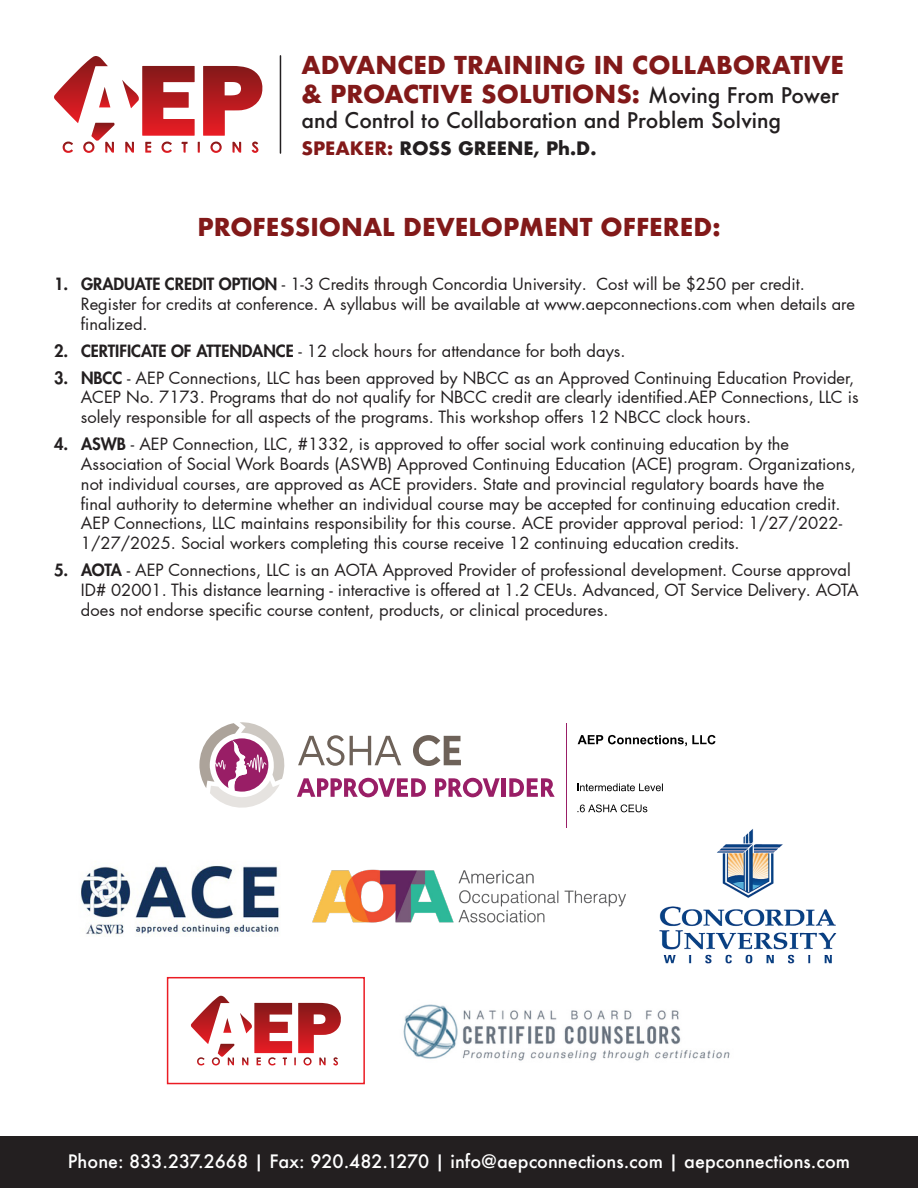
<style>
.page{position:relative;width:918px;height:1188px;background:#fff}
.page>*{position:absolute;margin:0;border:0;box-sizing:border-box;transform-origin:0 0}
.t1{font:700 24px/28.8px "Futura";color:#821919}
.t2{font:500 21px "Futura";color:#231f20}
.t3{font:500 18px "Futura";color:#fff}
.t4{font:700 18px "Futura";color:#231f20}
.t5{font:16.5px/19.8px "Futura LT Pro";color:#231f20}
.s1{font-weight:500;font-size:21px;color:#231f20}
.s2{color:#821919}
.s3{font-weight:800}
</style>
<div class="page">
<div style="left:0;top:1136px;width:918px;height:52px;background:#231f20"></div>
<hr style="left:280px;top:56px;width:1px;height:97px;background:#231f20">
<svg style="left:203px;top:66px;width:60px;height:70px"></svg>
<svg style="left:122px;top:66px;width:73px;height:70px"></svg>
<svg style="left:125px;top:142px;width:9px;height:11px"></svg>
<svg style="left:232px;top:142px;width:9px;height:11px"></svg>
<svg style="left:210px;top:142px;width:12px;height:11px"></svg>
<svg style="left:54px;top:56px;width:61px;height:97px"></svg>
<svg style="left:161px;top:142px;width:11px;height:11px"></svg>
<svg style="left:145px;top:142px;width:6px;height:11px"></svg>
<svg style="left:252px;top:142px;width:7px;height:11px"></svg>
<svg style="left:181px;top:142px;width:7px;height:11px"></svg>
<svg style="left:197px;top:142px;width:3px;height:11px"></svg>
<img style="left:659px;top:829px;width:178px;height:135px">
<img style="left:81px;top:865px;width:199px;height:71px">
<img style="left:312px;top:869px;width:314px;height:54px">
<div style="left:167px;top:977px;width:198px;height:107px;border:2px solid #eb1c24"></div>
<svg style="left:191px;top:996px;width:150px;height:70px"></svg>
<img style="left:403px;top:1004px;width:327px;height:57px">
<hr style="left:566px;top:723px;width:1px;height:105px;background:#991e66">
<svg style="left:298px;top:735px;width:103px;height:31px"></svg>
<svg style="left:413px;top:735px;width:48px;height:31px"></svg>
<svg style="left:297px;top:778px;width:129px;height:19px"></svg>
<svg style="left:435px;top:778px;width:65px;height:19px"></svg>
<hr style="left:501px;top:778px;width:4px;height:19px;background:#991e66">
<svg style="left:509px;top:778px;width:46px;height:19px"></svg>
<svg style="left:199px;top:722px;width:86px;height:86px"></svg>
<svg style="left:578px;top:735px;width:138px;height:11px"></svg>
<svg style="left:577px;top:783px;width:86px;height:8px"></svg>
<svg style="left:577px;top:804px;width:70px;height:8px"></svg>
<p class="t1" style="left:301px;top:50px;width:544px">ADVANCED TRAINING IN COLLABORATIVE &amp; PROACTIVE SOLUTIONS: <span class="s1">Moving From Power</span></p>
<p class="t2" style="left:301px;top:106px;width:481px">and Control to Collaboration and Problem Solving</p>
<p class="t4" style="left:301px;top:135px;width:297px"><span class="s2">SPEAKER:</span> ROSS GREENE, Ph.D.</p>
<p class="t1" style="left:197px;top:212px;width:525px">PROFESSIONAL DEVELOPMENT OFFERED:</p>
<p class="t5" style="left:81px;top:274px;width:776px;text-indent:-27px"><span class="s3">1. GRADUATE CREDIT OPTION</span> - 1-3 Credits through Concordia University. Cost will be $250 per credit.<br>Register for credits at conference. A syllabus will be available at www.aepconnections.com when details are finalized.</p>
<p class="t5" style="left:54px;top:341px;width:573px"><span class="s3">2. CERTIFICATE OF ATTENDANCE</span> - 12 clock hours for attendance for both days.</p>
<p class="t5" style="left:81px;top:368px;width:779px;text-indent:-27px"><span class="s3">3. NBCC</span> - AEP Connections, LLC has been approved by NBCC as an Approved Continuing Education Provider,<br>ACEP No. 7173. Programs that do not qualify for NBCC credit are clearly identified.AEP Connections, LLC is solely responsible for all aspects of the programs. This workshop offers 12 NBCC clock hours.</p>
<p class="t5" style="left:81px;top:434px;width:777px;text-indent:-27px"><span class="s3">4. ASWB</span> - AEP Connection, LLC, #1332, is approved to offer social work continuing education by the Association of Social Work Boards (ASWB) Approved Continuing Education (ACE) program. Organizations, not individual courses, are approved as ACE providers. State and provincial regulatory boards have the final authority to determine whether an individual course may be accepted for continuing education credit.<br>AEP Connections, LLC maintains responsibility for this course. ACE provider approval period: 1/27/2022- 1/27/2025. Social workers completing this course receive 12 continuing education credits.</p>
<p class="t5" style="left:81px;top:560px;width:779px;text-indent:-27px"><span class="s3">5. AOTA</span> - AEP Connections, LLC is an AOTA Approved Provider of professional development. Course approval<br>ID# 02001. This distance learning - interactive is offered at 1.2 CEUs. Advanced, OT Service Delivery. AOTA does not endorse specific course content, products, or clinical procedures.</p>
<p class="t3" style="left:68px;top:1149px;width:784px">Phone: 833.237.2668 | Fax: 920.482.1270 | info@aepconnections.com | aepconnections.com</p>
</div>
